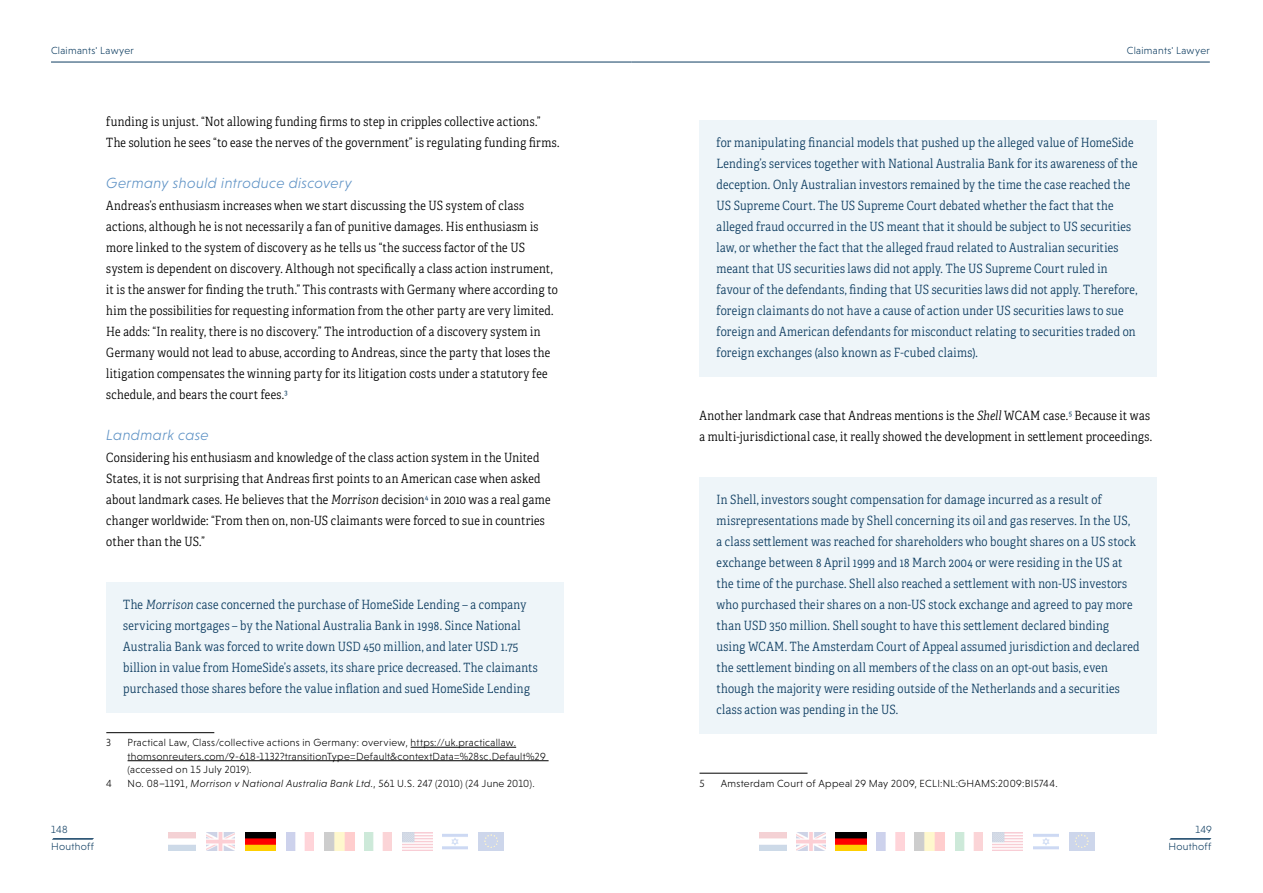
<style>
.page{position:relative;width:1263px;height:893px;background:#fff}
.page>*{position:absolute;margin:0;border:0;box-sizing:border-box;transform-origin:0 0}
.t1{font:italic 300 15px "Niveau Grotesk";letter-spacing:.025em;color:#5e92c5}
.t2{font:12.75px/21px "Adelle Condensed Lt";letter-spacing:.02em;color:#0e3d61}
.t3{font:12.75px/21px "Adelle Condensed Lt";letter-spacing:.02em;color:#000}
.t4{font:300 10.5px/13.5px "Niveau Grotesk";letter-spacing:.025em;color:#000}
.t5{font:300 10.5px "Niveau Grotesk";letter-spacing:.03em;color:#0e3d61}
.s1{font-style:italic}
</style>
<div class="page">
<svg style="left:52px;top:838px;width:42px;height:2px"></svg>
<svg style="left:1169px;top:838px;width:42px;height:2px"></svg>
<hr style="left:631px;top:62px;width:579px;height:1px;background:#0e3d61">
<hr style="left:51px;top:62px;width:580px;height:1px;background:#0e3d61">
<img style="left:877px;top:832px;width:27px;height:18px">
<img style="left:286px;top:832px;width:28px;height:18px">
<img style="left:1033px;top:834px;width:25px;height:16px">
<img style="left:442px;top:834px;width:26px;height:16px">
<div style="left:1069px;top:832px;width:25px;height:18px;background:#cdd6eb"></div>
<svg style="left:1075px;top:834px;width:14px;height:14px"></svg>
<div style="left:478px;top:832px;width:26px;height:18px;background:#cdd6eb"></div>
<svg style="left:484px;top:834px;width:14px;height:14px"></svg>
<img style="left:955px;top:832px;width:27px;height:18px">
<img style="left:365px;top:832px;width:27px;height:18px">
<img style="left:797px;top:832px;width:28px;height:18px">
<img style="left:206px;top:832px;width:29px;height:18px">
<img style="left:993px;top:832px;width:29px;height:18px">
<img style="left:402px;top:832px;width:30px;height:18px">
<img style="left:836px;top:832px;width:30px;height:18px">
<div style="left:699px;top:121px;width:458px;height:256px;background:#eef5f9"></div>
<div style="left:699px;top:478px;width:458px;height:256px;background:#eef5f9"></div>
<hr style="left:699px;top:773px;width:108px;height:1px;background:#000">
<img style="left:245px;top:832px;width:31px;height:18px">
<div style="left:106px;top:583px;width:457px;height:130px;background:#eef5f9"></div>
<hr style="left:106px;top:732px;width:108px;height:1px;background:#000">
<hr style="left:411px;top:747px;width:105px;height:1px;background:#000">
<hr style="left:128px;top:760px;width:421px;height:1px;background:#000">
<p class="t5" style="left:51px;top:45px;width:84px">Claimants' Lawyer</p>
<p class="t3" style="left:106px;top:111px;width:455px">funding is unjust. “Not allowing funding firms to step in cripples collective actions.”<br>The solution he sees “to ease the nerves of the government” is regulating funding firms.</p>
<p class="t1" style="left:106px;top:174px;width:247px">Germany should introduce discovery</p>
<p class="t3" style="left:106px;top:195px;width:453px">Andreas’s enthusiasm increases when we start discussing the US system of class actions, although he is not necessarily a fan of punitive damages. His enthusiasm is more linked to the system of discovery as he tells us “the success factor of the US system is dependent on discovery. Although not specifically a class action instrument, it is the answer for finding the truth.” This contrasts with Germany where according to him the possibilities for requesting information from the other party are very limited.<br>He adds: “In reality, there is no discovery.” The introduction of a discovery system in Germany would not lead to abuse, according to Andreas, since the party that loses the litigation compensates the winning party for its litigation costs under a statutory fee schedule, and bears the court fees.<sup>3</sup></p>
<p class="t1" style="left:106px;top:426px;width:104px">Landmark case</p>
<p class="t3" style="left:106px;top:447px;width:446px">Considering his enthusiasm and knowledge of the class action system in the United States, it is not surprising that Andreas first points to an American case when asked about landmark cases. He believes that the <span class="s1">Morrison</span> decision<sup>4</sup> in 2010 was a real game changer worldwide: “From then on, non-US claimants were forced to sue in countries other than the US.”</p>
<p class="t2" style="left:123px;top:594px;width:416px">The <span class="s1">Morrison</span> case concerned the purchase of HomeSide Lending – a company servicing mortgages – by the National Australia Bank in 1998. Since National Australia Bank was forced to write down USD 450 million, and later USD 1.75 billion in value from HomeSide’s assets, its share price decreased. The claimants purchased those shares before the value inflation and sued HomeSide Lending</p>
<p class="t4" style="left:106px;top:736px;width:6px">3</p>
<p class="t4" style="left:128px;top:736px;width:420px">Practical Law, Class/collective actions in Germany: overview, https://uk.practicallaw. thomsonreuters.com/9-618-1132?transitionType=Default&amp;contextData=%28sc.Default%29 (accessed on 15 July 2019).</p>
<p class="t4" style="left:106px;top:776px;width:7px">4</p>
<p class="t4" style="left:128px;top:776px;width:409px">No. 08–1191, <span class="s1">Morrison v National Australia Bank Ltd</span>., 561 U.S. 247 (2010) (24 June 2010).</p>
<p class="t5" style="left:1127px;top:45px;width:84px">Claimants' Lawyer</p>
<p class="t2" style="left:716px;top:132px;width:423px">for manipulating financial models that pushed up the alleged value of HomeSide Lending’s services together with National Australia Bank for its awareness of the deception. Only Australian investors remained by the time the case reached the US Supreme Court. The US Supreme Court debated whether the fact that the alleged fraud occurred in the US meant that it should be subject to US securities law, or whether the fact that the alleged fraud related to Australian securities meant that US securities laws did not apply. The US Supreme Court ruled in favour of the defendants, finding that US securities laws did not apply. Therefore, foreign claimants do not have a cause of action under US securities laws to sue foreign and American defendants for misconduct relating to securities traded on foreign exchanges (also known as F-cubed claims).</p>
<p class="t3" style="left:699px;top:405px;width:454px">Another landmark case that Andreas mentions is the <span class="s1">Shell</span> WCAM case.<sup>5</sup> Because it was a multi-jurisdictional case, it really showed the development in settlement proceedings.</p>
<p class="t2" style="left:716px;top:489px;width:425px">In Shell, investors sought compensation for damage incurred as a result of misrepresentations made by Shell concerning its oil and gas reserves. In the US,<br>a class settlement was reached for shareholders who bought shares on a US stock exchange between 8 April 1999 and 18 March 2004 or were residing in the US at the time of the purchase. Shell also reached a settlement with non-US investors who purchased their shares on a non-US stock exchange and agreed to pay more than USD 350 million. Shell sought to have this settlement declared binding using WCAM. The Amsterdam Court of Appeal assumed jurisdiction and declared the settlement binding on all members of the class on an opt-out basis, even though the majority were residing outside of the Netherlands and a securities class action was pending in the US.</p>
<p class="t4" style="left:699px;top:776px;width:7px">5</p>
<p class="t4" style="left:721px;top:776px;width:338px">Amsterdam Court of Appeal 29 May 2009, ECLI:NL:GHAMS:2009:BI5744.</p>
<p class="t5" style="left:51px;top:823px;width:18px">148</p>
<p class="t5" style="left:1195px;top:823px;width:18px">149</p>
<p class="t5" style="left:51px;top:841px;width:45px">Houthoff</p>
<p class="t5" style="left:1168px;top:841px;width:45px">Houthoff</p>
</div>
